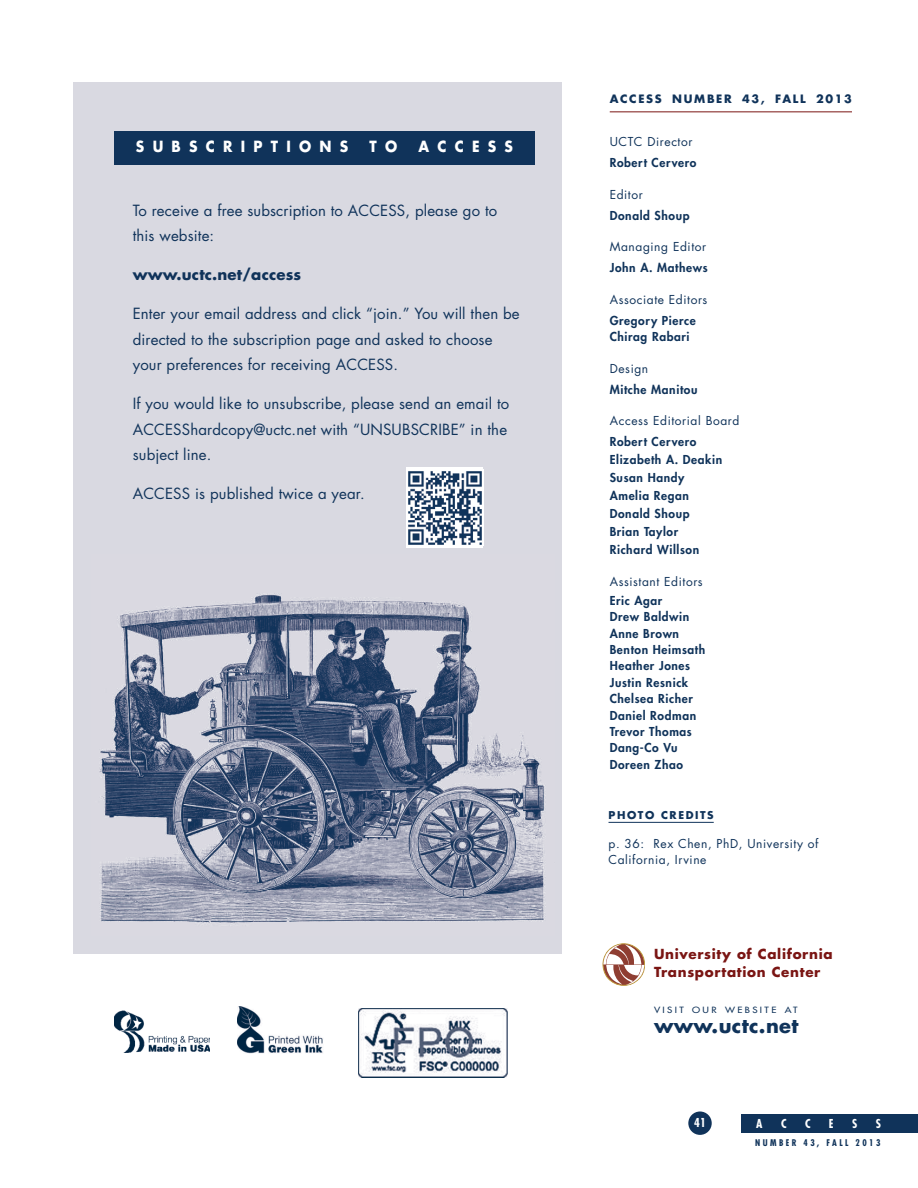
<style>
.page{position:relative;width:918px;height:1188px;background:#fff}
.page>*{position:absolute;margin:0;border:0;box-sizing:border-box;transform-origin:0 0}
.t1{font:700 19.5px "Futura";letter-spacing:.02em;color:#10335a}
.t2{font:15px/25.5px "Futura";letter-spacing:.01em;color:#10335a}
.t3{font:700 15px "Futura";letter-spacing:.6em;color:#fff;scale:.92 1}
.t4{font:700 15px "Futura";letter-spacing:.01em;color:#10335a}
.t5{font:700 13.5px/18px "Futura";letter-spacing:.05em;color:#7a1513}
.t6{font:800 12px/16.4px "Futura";letter-spacing:.05em;color:#10335a}
.t7{font:12px/21px "Futura";letter-spacing:.05em;color:#10335a}
.t8{font:700 condensed 12px "Futura";color:#fff}
.t9{font:700 11.25px "Futura";letter-spacing:.15em;color:#10335a}
.t10{font:700 10.5px "Futura";letter-spacing:.15em;color:#10335a}
.t11{font:700 condensed 9px "Futura";letter-spacing:.27em;color:#10335a}
.t12{font:8.4px "Futura";letter-spacing:.25em;color:#10335a;scale:1.15 1}
.s1{font-weight:400}
.s2{font-weight:800}
</style>
<div class="page">
<div style="left:688px;top:1112px;width:24px;height:23px;background:#10335a;border-radius:50%"></div>
<div style="left:741px;top:1114px;width:177px;height:19px;background:#10335a"></div>
<div style="left:74px;top:82px;width:488px;height:872px;background:#d9d9e1"></div>
<img style="left:99px;top:593px;width:447px;height:330px">
<hr style="left:610px;top:112px;width:242px;height:1px;background:#7a1513">
<svg style="left:603px;top:944px;width:42px;height:41px"></svg>
<div style="left:114px;top:131px;width:421px;height:34px;background:#10335a"></div>
<hr style="left:609px;top:822px;width:105px;height:1px;background:#10335a">
<div style="left:407px;top:468px;width:76px;height:80px;background:#fff"></div>
<img style="left:408px;top:471px;width:74px;height:74px">
<img style="left:114px;top:1010px;width:96px;height:43px">
<img style="left:237px;top:1006px;width:86px;height:48px">
<img style="left:358px;top:1009px;width:149px;height:68px">
<p class="t3" style="left:136px;top:140px;width:232px">SUBSCRIPTIONS</p>
<p class="t3" style="left:369px;top:140px;width:32px">T O</p>
<p class="t3" style="left:418px;top:140px;width:104px">ACCESS</p>
<p class="t2" style="left:133px;top:199px;width:366px">To receive a free subscription to ACCESS, please go to this website:</p>
<p class="t4" style="left:133px;top:268px;width:170px">www.uctc.net/access</p>
<p class="t2" style="left:133px;top:302px;width:388px">Enter your email address and click “join.” You will then be directed to the subscription page and asked to choose your preferences for receiving ACCESS.</p>
<p class="t2" style="left:133px;top:392px;width:378px">If you would like to unsubscribe, please send an email to<br>ACCESShardcopy@uctc.net with “UNSUBSCRIBE” in the subject line.</p>
<p class="t2" style="left:133px;top:482px;width:234px">ACCESS is published twice a year.</p>
<p class="t9" style="left:610px;top:93px;width:244px">ACCESS NUMBER 43, FALL 2013</p>
<p class="t6" style="left:610px;top:132px;width:88px;line-height:21px"><span class="s1">UCTC Director<br></span>Robert Cervero</p>
<p class="t6" style="left:610px;top:185px;width:81px;line-height:21px"><span class="s1">Editor<br></span>Donald Shoup</p>
<p class="t7" style="left:610px;top:237px;width:99px">Managing Editor<br><span class="s2">John A. Mathews</span></p>
<p class="t7" style="left:610px;top:290px;width:99px">Associate Editors<br><span class="s2">Gregory Pierce</span></p>
<p class="t6" style="left:610px;top:329px;width:81px">Chirag Rabari</p>
<p class="t6" style="left:610px;top:359px;width:89px;line-height:21px"><span class="s1">Design<br></span>Mitche Manitou</p>
<p class="t7" style="left:610px;top:411px;width:131px">Access Editorial Board<br><span class="s2">Robert Cervero</span></p>
<p class="t6" style="left:610px;top:452px;width:114px;line-height:18px">Elizabeth A. Deakin<br>Susan Handy<br>Amelia Regan<br>Donald Shoup<br>Brian Taylor<br>Richard Willson</p>
<p class="t7" style="left:610px;top:573px;width:95px;line-height:19.4px">Assistant Editors<br><span class="s2">Eric Agar</span></p>
<p class="t6" style="left:610px;top:610px;width:97px">Drew Baldwin<br>Anne Brown<br>Benton Heimsath<br>Heather Jones<br>Justin Resnick<br>Chelsea Richer<br>Daniel Rodman<br>Trevor Thomas<br>Dang-Co Vu<br>Doreen Zhao</p>
<p class="t10" style="left:609px;top:810px;width:107px">PHOTO CREDITS</p>
<p class="t7" style="left:609px;top:836px;width:212px;line-height:16.4px">p. 36: Rex Chen, PhD, University of<br>California, Irvine</p>
<p class="t5" style="left:654px;top:946px;width:180px">University of California<br>Transportation Center</p>
<p class="t12" style="left:654px;top:1006px;width:126px">VISIT OUR WEBSITE AT</p>
<p class="t1" style="left:654px;top:1016px;width:146px">www.uctc.net</p>
<p class="t8" style="left:694px;top:1117px;width:13px">41</p>
<p class="t8" style="left:756px;top:1119px;width:8px">A</p>
<p class="t8" style="left:781px;top:1119px;width:7px">C</p>
<p class="t8" style="left:805px;top:1119px;width:7px">C</p>
<p class="t8" style="left:829px;top:1119px;width:6px">E</p>
<p class="t8" style="left:852px;top:1119px;width:7px">S</p>
<p class="t8" style="left:876px;top:1119px;width:7px">S</p>
<p class="t11" style="left:755px;top:1139px;width:127px">NUMBER 43, FALL 2013</p>
</div>
